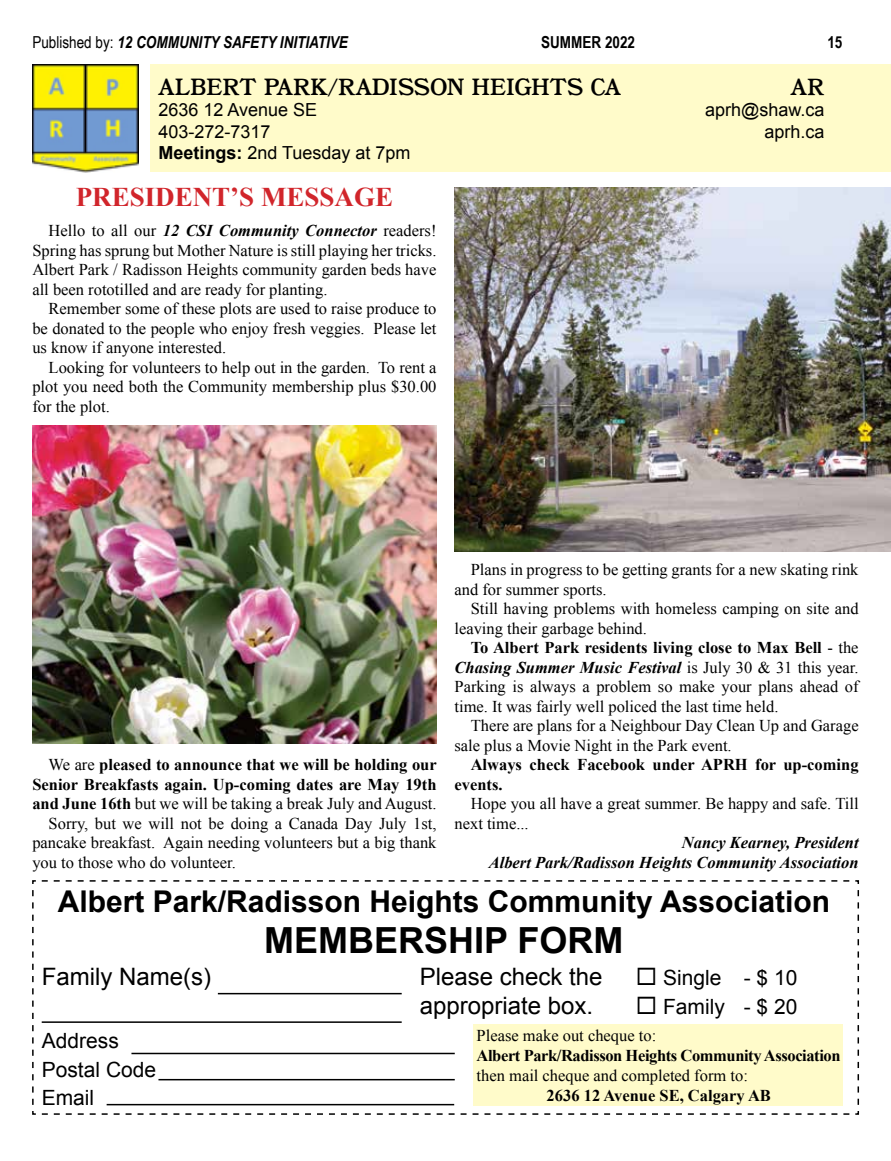
<style>
.page{position:relative;width:891px;height:1161px;background:#fff}
.page>*{position:absolute;margin:0;border:0;box-sizing:border-box;transform-origin:0 0}
.t1{font:700 36px "Arial";color:#000}
.t2{font:700 30px "Arial";color:#000}
.t3{font:700 27px "Times New Roman";color:#d1252b}
.t4{font:24px "Arial";color:#000}
.t5{font:21px/28.5px "Arial";color:#000}
.t6{font:21px "Bookman JF Pro";color:#000}
.t7{font:18px "Arial";color:#000}
.t8{font:16.5px/19.5px "Times New Roman";color:#000;text-align:justify}
.t9{font:700 16.5px/19.5px "Times New Roman";color:#000}
.t10{font:italic 700 16.5px/19.5px "Times New Roman";color:#000;text-align:right}
.t11{font:700 16.5px "Times New Roman";letter-spacing:-.025em;color:#000}
.t12{font:italic 700 16.5px "Arial Narrow";color:#000}
.t13{font:700 16.5px "Arial Narrow";color:#000}
.s1{font-weight:400;font-style:normal}
.s2{font-weight:700}
.s3{font-weight:700;font-style:italic}
.s4{font-weight:400}
</style>
<div class="page">
<div style="left:151px;top:64px;width:740px;height:108px;background:#fffbca"></div>
<img style="left:32px;top:64px;width:107px;height:108px">
<svg style="left:32px;top:880px;width:828px;height:235px"></svg>
<hr style="left:218px;top:993px;width:184px;height:1px;background:#000">
<hr style="left:42px;top:1021px;width:360px;height:2px;background:#000">
<hr style="left:158px;top:1079px;width:297px;height:1px;background:#000">
<hr style="left:131px;top:1053px;width:324px;height:1px;background:#000">
<div style="left:473px;top:1024px;width:369px;height:82px;background:#fffbca"></div>
<hr style="left:107px;top:1104px;width:347px;height:1px;background:#000">
<img style="left:455px;top:188px;width:436px;height:363px">
<img style="left:32px;top:426px;width:404px;height:318px">
<svg style="left:593px;top:1014px;width:24px;height:1px"></svg>
<p class="t12" style="left:32px;top:29px;width:317px"><span class="s1">Published by:</span> 12 COMMUNITY SAFETY INITIATIVE</p>
<p class="t13" style="left:541px;top:29px;width:95px">SUMMER 2022</p>
<p class="t13" style="left:827px;top:29px;width:17px">15</p>
<p class="t6" style="left:158px;top:75px;width:464px">ALBERT PARK/RADISSON HEIGHTS CA</p>
<p class="t6" style="left:791px;top:75px;width:35px">AR</p>
<p class="t7" style="left:158px;top:98px;width:160px">2636 12 Avenue SE</p>
<p class="t7" style="left:705px;top:98px;width:121px">aprh@shaw.ca</p>
<p class="t7" style="left:158px;top:120px;width:114px">403-272-7317</p>
<p class="t7" style="left:764px;top:120px;width:62px">aprh.ca</p>
<p class="t7" style="left:158px;top:141px;width:254px"><span class="s2">Meetings:</span> 2nd Tuesday at 7pm</p>
<h3 class="t3" style="left:76px;top:179px;width:319px">PRESIDENT’S MESSAGE</h3>
<p class="t8" style="left:32px;top:221px;width:406px;text-indent:16px">Hello to all our <span class="s3">12 CSI Community Connector</span> readers!<br>Spring has sprung but Mother Nature is still playing her tricks.<br>Albert Park / Radisson Heights community garden beds have all been rototilled and are ready for planting.</p>
<p class="t8" style="left:32px;top:299px;width:406px;text-indent:16px">Remember some of these plots are used to raise produce to be donated to the people who enjoy fresh veggies. Please let us know if anyone interested.</p>
<p class="t8" style="left:32px;top:357px;width:406px;text-indent:16px">Looking for volunteers to help out in the garden. To rent a plot you need both the Community membership plus $30.00 for the plot.</p>
<p class="t9" style="left:49px;top:755px;width:390px"><span class="s4">We are</span> pleased to announce that we will be holding our</p>
<p class="t9" style="left:32px;top:774px;width:406px">Senior Breakfasts again. Up-coming dates are May 19th</p>
<p class="t8" style="left:32px;top:794px;width:406px"><span class="s2">and June 16th</span> but we will be taking a break July and August.</p>
<p class="t8" style="left:49px;top:813px;width:389px">Sorry, but we will not be doing a Canada Day July 1st,</p>
<p class="t8" style="left:32px;top:833px;width:406px">pancake breakfast. Again needing volunteers but a big thank</p>
<p class="t8" style="left:32px;top:852px;width:205px">you to those who do volunteer.</p>
<p class="t8" style="left:455px;top:560px;width:406px;text-indent:16px">Plans in progress to be getting grants for a new skating rink and for summer sports.</p>
<p class="t8" style="left:455px;top:599px;width:406px;text-indent:16px">Still having problems with homeless camping on site and leaving their garbage behind.</p>
<p class="t8" style="left:455px;top:638px;width:406px;text-indent:16px"><span class="s2">To Albert Park residents living close to Max Bell</span> - the <span class="s3">Chasing Summer Music Festival</span> is July 30 &amp; 31 this year.<br>Parking is always a problem so make your plans ahead of time. It was fairly well policed the last time held.</p>
<p class="t8" style="left:455px;top:716px;width:406px;text-indent:16px">There are plans for a Neighbour Day Clean Up and Garage sale plus a Movie Night in the Park event.</p>
<p class="t9" style="left:455px;top:755px;width:406px;text-indent:16px">Always check Facebook under APRH for up-coming events.</p>
<p class="t8" style="left:455px;top:794px;width:406px;text-indent:16px">Hope you all have a great summer. Be happy and safe. Till next time...</p>
<p class="t10" style="left:489px;top:833px;width:371px">Nancy Kearney, President<br>Albert Park/Radisson Heights Community Association</p>
<h2 class="t2" style="left:58px;top:882px;width:774px">Albert Park/Radisson Heights Community Association</h2>
<h1 class="t1" style="left:264px;top:916px;width:361px">MEMBERSHIP FORM</h1>
<h3 class="t4" style="left:42px;top:961px;width:171px">Family Name(s)</h3>
<h3 class="t4" style="left:420px;top:961px;width:184px">Please check the</h3>
<p class="t5" style="left:636px;top:964px;width:163px">◻ Single - $ 10</p>
<h3 class="t4" style="left:420px;top:990px;width:175px">appropriate box.</h3>
<p class="t5" style="left:636px;top:993px;width:163px">◻ Family - $ 20</p>
<p class="t5" style="left:42px;top:1027px;width:116px">Address<br>Postal Code<br>Email</p>
<p class="t8" style="left:477px;top:1026px;width:181px">Please make out cheque to:</p>
<p class="t11" style="left:477px;top:1044px;width:365px">Albert Park/Radisson Heights Community Association</p>
<p class="t8" style="left:477px;top:1065px;width:273px">then mail cheque and completed form to:</p>
<p class="t9" style="left:547px;top:1085px;width:226px">2636 12 Avenue SE, Calgary AB</p>
</div>
